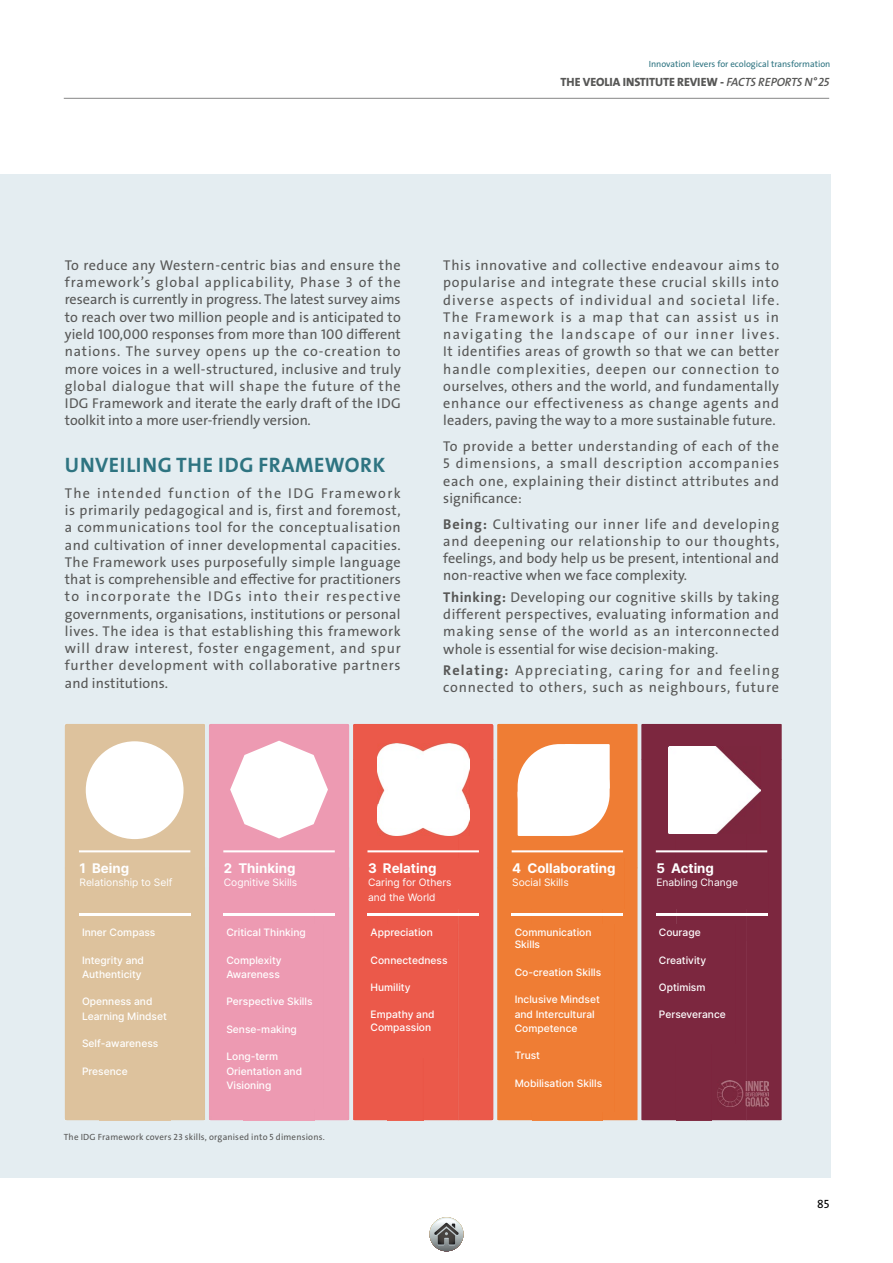
<style>
.page{position:relative;width:893px;height:1263px;background:#fff}
.page>*{position:absolute;margin:0;border:0;box-sizing:border-box;transform-origin:0 0}
.t1{font:21px "The Sans Veolia W7 Bld";letter-spacing:.025em;color:#2e7481}
.t2{font:14.25px/17.2px "The Sans Veolia W5 Pla";letter-spacing:.01em;color:#575756;text-align:justify}
.t3{font:14.25px/17.2px "The Sans Veolia W5 Pla";letter-spacing:.06em;color:#575756}
.t4{font:700 13.35px "Inter";color:#fff}
.t5{font:12px "The Sans Veolia W8 Ex Bld";letter-spacing:-.005em;color:#575756}
.t6{font:12px "The Sans Veolia W5 Pla";color:#000}
.t7{font:500 10.2px/14.2px "Inter";color:#fff}
.t8{font:10.2px/14.7px "Inter";color:#fff}
.t9{font:9px "The Sans Veolia W5 Pla";letter-spacing:.025em;color:#575756}
.t10{font:9px "The Sans Veolia W5 Pla";color:#2e7481}
.s1{font-family:"The Sans Veolia W6 Se Bld It"}
.s2{font-family:"The Sans Veolia W7 Bld"}
</style>
<div class="page">
<div style="left:0;top:174px;width:830px;height:1004px;background:#e4edf1"></div>
<div style="left:65px;top:868px;width:35px;height:252px;background:#ddc29d"></div>
<div style="left:170px;top:868px;width:35px;height:252px;background:#ddc29d"></div>
<img style="left:100px;top:909px;width:70px;height:16px">
<div style="left:209px;top:724px;width:140px;height:144px;background:#ed9ab2"></div>
<div style="left:209px;top:868px;width:35px;height:252px;background:#ed9ab2"></div>
<div style="left:314px;top:868px;width:35px;height:252px;background:#ed9ab2"></div>
<img style="left:244px;top:909px;width:70px;height:16px">
<img style="left:244px;top:1109px;width:70px;height:11px">
<div style="left:353px;top:724px;width:140px;height:36px;background:#eb594a"></div>
<img style="left:353px;top:760px;width:35px;height:360px">
<div style="left:459px;top:760px;width:34px;height:360px;background:#eb594a"></div>
<img style="left:388px;top:835px;width:71px;height:23px">
<img style="left:388px;top:909px;width:71px;height:31px">
<img style="left:423px;top:940px;width:36px;height:180px">
<div style="left:388px;top:1057px;width:35px;height:63px;background:#eb594a"></div>
<div style="left:497px;top:724px;width:141px;height:144px;background:#ef7d34"></div>
<div style="left:497px;top:868px;width:35px;height:252px;background:#ef7d34"></div>
<div style="left:603px;top:868px;width:34px;height:252px;background:#ef7d34"></div>
<img style="left:532px;top:909px;width:71px;height:16px">
<img style="left:532px;top:1112px;width:71px;height:8px">
<div style="left:641px;top:724px;width:141px;height:36px;background:#7c273f"></div>
<div style="left:641px;top:760px;width:35px;height:360px;background:#7c273f"></div>
<div style="left:747px;top:760px;width:35px;height:360px;background:#7c273f"></div>
<div style="left:676px;top:833px;width:71px;height:25px;background:#7c273f"></div>
<img style="left:676px;top:909px;width:71px;height:31px">
<div style="left:712px;top:940px;width:35px;height:180px;background:#7c273f"></div>
<div style="left:676px;top:1043px;width:36px;height:77px;background:#7c273f"></div>
<svg style="left:86px;top:741px;width:98px;height:98px;background:#f7f1e9"></svg>
<svg style="left:230px;top:741px;width:98px;height:97px;background:#f9e1e8"></svg>
<svg style="left:518px;top:744px;width:92px;height:92px;background:#fdf3ec"></svg>
<img style="left:668px;top:746px;width:92px;height:87px">
<hr style="left:79px;top:850px;width:111px;height:2px;background:#fff">
<div style="left:78px;top:858px;width:113px;height:51px;background:#ddc29d"></div>
<hr style="left:79px;top:913px;width:111px;height:2px;background:#fff">
<div style="left:80px;top:925px;width:98px;height:178px;background:#ddc29d"></div>
<img style="left:377px;top:743px;width:92px;height:92px">
<hr style="left:223px;top:850px;width:112px;height:2px;background:#fff">
<div style="left:222px;top:858px;width:114px;height:51px;background:#ed9ab2"></div>
<hr style="left:223px;top:913px;width:112px;height:2px;background:#fff">
<div style="left:225px;top:925px;width:98px;height:184px;background:#ed9ab2"></div>
<hr style="left:367px;top:850px;width:112px;height:2px;background:#fff">
<div style="left:366px;top:858px;width:114px;height:51px;background:#eb594a"></div>
<hr style="left:367px;top:913px;width:112px;height:2px;background:#fff">
<div style="left:369px;top:925px;width:89px;height:132px;background:#eb594a"></div>
<hr style="left:512px;top:850px;width:111px;height:2px;background:#fff">
<div style="left:511px;top:858px;width:113px;height:51px;background:#ef7d34"></div>
<hr style="left:512px;top:913px;width:111px;height:2px;background:#fff">
<div style="left:513px;top:925px;width:101px;height:187px;background:#ef7d34"></div>
<hr style="left:656px;top:850px;width:111px;height:2px;background:#fff">
<div style="left:655px;top:858px;width:113px;height:51px;background:#7c273f"></div>
<hr style="left:656px;top:913px;width:111px;height:2px;background:#fff">
<div style="left:657px;top:925px;width:78px;height:118px;background:#7c273f"></div>
<img style="left:718px;top:1080px;width:50px;height:26px">
<hr style="left:64px;top:98px;width:765px;height:1px;background:#878787">
<svg style="left:429px;top:1217px;width:34px;height:34px"></svg>
<svg style="left:433px;top:1218px;width:26px;height:27px"></svg>
<p class="t10" style="left:649px;top:58px;width:183px">Innovation levers for ecological transformation</p>
<p class="t5" style="left:561px;top:74px;width:270px">THE VEOLIA INSTITUTE REVIEW - <span class="s1">FACTS REPORTS N°25</span></p>
<p class="t2" style="left:65px;top:257px;width:338px">To reduce any Western-centric bias and ensure the framework’s global applicability, Phase 3 of the research is currently in progress. The latest survey aims to reach over two million people and is anticipated to yield 100,000 responses from more than 100 different nations. The survey opens up the co-creation to more voices in a well-structured, inclusive and truly global dialogue that will shape the future of the IDG Framework and iterate the early draft of the IDG toolkit into a more user-friendly version.</p>
<h1 class="t1" style="left:65px;top:451px;width:322px">UNVEILING THE IDG FRAMEWORK</h1>
<p class="t2" style="left:65px;top:484px;width:338px">The intended function of the IDG Framework is primarily pedagogical and is, first and foremost, a communications tool for the conceptualisation and cultivation of inner developmental capacities.<br>The Framework uses purposefully simple language that is comprehensible and effective for practitioners to incorporate the IDGs into their respective governments, organisations, institutions or personal lives. The idea is that establishing this framework will draw interest, foster engagement, and spur further development with collaborative partners and institutions.</p>
<p class="t2" style="left:443px;top:257px;width:338px">This innovative and collective endeavour aims to popularise and integrate these crucial skills into diverse aspects of individual and societal life.<br>The Framework is a map that can assist us in navigating the landscape of our inner lives.<br>It identifies areas of growth so that we can better handle complexities, deepen our connection to ourselves, others and the world, and fundamentally enhance our effectiveness as change agents and leaders, paving the way to a more sustainable future.</p>
<p class="t2" style="left:443px;top:438px;width:338px">To provide a better understanding of each of the 5 dimensions, a small description accompanies each one, explaining their distinct attributes and significance:</p>
<p class="t2" style="left:443px;top:515px;width:338px"><span class="s2">Being:</span> Cultivating our inner life and developing and deepening our relationship to our thoughts, feelings, and body help us be present, intentional and non-reactive when we face complexity.</p>
<p class="t2" style="left:443px;top:588px;width:338px"><span class="s2">Thinking:</span> Developing our cognitive skills by taking different perspectives, evaluating information and making sense of the world as an interconnected whole is essential for wise decision-making.</p>
<p class="t3" style="left:443px;top:662px;width:337px"><span class="s2">Relating:</span> Appreciating, caring for and feeling connected to others, such as neighbours, future</p>
<p class="t4" style="left:79px;top:860px;width:51px">1 Being</p>
<p class="t8" style="left:79px;top:875px;width:94px">Relationship to Self</p>
<p class="t7" style="left:82px;top:925px;width:75px">Inner Compass</p>
<p class="t7" style="left:82px;top:953px;width:63px">Integrity and<br>Authenticity</p>
<p class="t7" style="left:82px;top:994px;width:86px">Openness and<br>Learning Mindset</p>
<p class="t7" style="left:82px;top:1036px;width:78px">Self-awareness</p>
<p class="t7" style="left:82px;top:1064px;width:47px">Presence</p>
<p class="t4" style="left:224px;top:860px;width:73px">2 Thinking</p>
<p class="t8" style="left:224px;top:875px;width:75px">Cognitive Skills</p>
<p class="t7" style="left:226px;top:925px;width:81px">Critical Thinking</p>
<p class="t7" style="left:226px;top:953px;width:57px">Complexity<br>Awareness</p>
<p class="t7" style="left:226px;top:994px;width:88px">Perspective Skills</p>
<p class="t7" style="left:226px;top:1022px;width:72px">Sense-making</p>
<p class="t7" style="left:226px;top:1049px;width:77px">Long-term<br>Orientation and<br>Visioning</p>
<p class="t4" style="left:368px;top:860px;width:70px">3 Relating</p>
<p class="t8" style="left:368px;top:875px;width:85px">Caring for Others and the World</p>
<p class="t7" style="left:371px;top:925px;width:64px">Appreciation</p>
<p class="t7" style="left:371px;top:953px;width:79px">Connectedness</p>
<p class="t7" style="left:371px;top:980px;width:41px">Humility</p>
<p class="t7" style="left:371px;top:1008px;width:66px;line-height:12.3px">Empathy and<br>Compassion</p>
<p class="t4" style="left:512px;top:860px;width:105px">4 Collaborating</p>
<p class="t8" style="left:512px;top:875px;width:58px">Social Skills</p>
<p class="t7" style="left:515px;top:926px;width:78px;line-height:12.3px">Communication<br>Skills</p>
<p class="t7" style="left:515px;top:965px;width:88px">Co-creation Skills</p>
<p class="t7" style="left:515px;top:992px;width:87px">Inclusive Mindset and Intercultural<br>Competence</p>
<p class="t7" style="left:515px;top:1048px;width:27px">Trust</p>
<p class="t7" style="left:515px;top:1076px;width:89px">Mobilisation Skills</p>
<p class="t4" style="left:656px;top:860px;width:59px">5 Acting</p>
<p class="t8" style="left:656px;top:875px;width:83px">Enabling Change</p>
<p class="t7" style="left:659px;top:925px;width:43px">Courage</p>
<p class="t7" style="left:659px;top:953px;width:49px">Creativity</p>
<p class="t7" style="left:659px;top:980px;width:48px">Optimism</p>
<p class="t7" style="left:659px;top:1007px;width:69px">Perseverance</p>
<p class="t9" style="left:64px;top:1131px;width:263px">The IDG Framework covers 23 skills, organised into 5 dimensions.</p>
<p class="t6" style="left:817px;top:1196px;width:14px">85</p>
</div>
